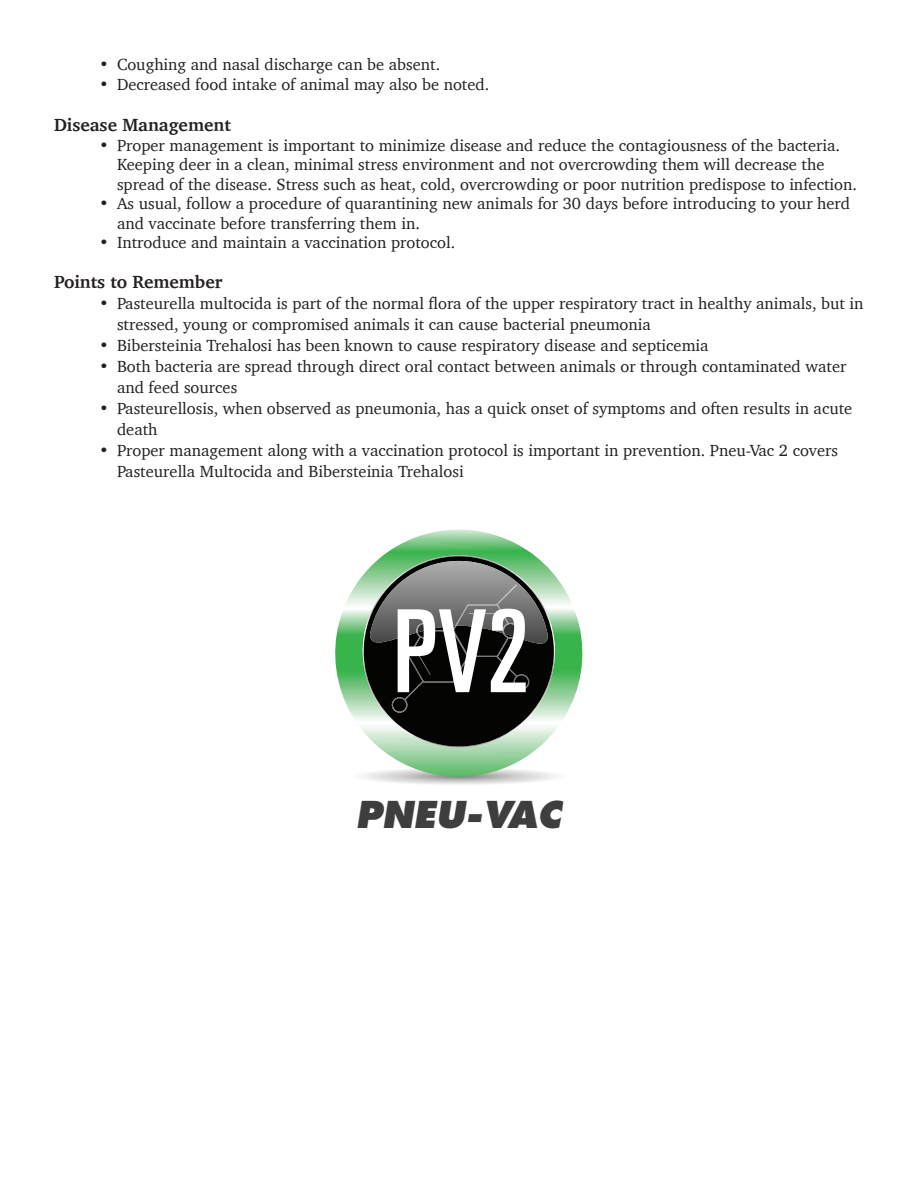
<style>
.page{position:relative;width:918px;height:1188px;background:#fff}
.page>*{position:absolute;margin:0;border:0;box-sizing:border-box;transform-origin:0 0}
.t1{font:ultra-condensed 114.75px "Univers";color:#fff}
.t2{font:italic 800 36px "Futura";color:#3e3e3f}
.t3{font:700 18px "Charter";color:#231f20}
.Level1_Indent_Bullet{font:16.5px/21px "Charter";color:#231f20}
</style>
<div class="page">
<svg style="left:362px;top:777px;width:195px;height:8px"></svg>
<svg style="left:335px;top:530px;width:248px;height:247px"></svg>
<svg style="left:350px;top:555px;width:217px;height:192px;background:#59675a"></svg>
<p class="Level1_Indent_Bullet" style="left:99px;top:54px;width:343px">• Coughing and nasal discharge can be absent.</p>
<p class="Level1_Indent_Bullet" style="left:99px;top:73px;width:392px">• Decreased food intake of animal may also be noted.</p>
<p class="t3" style="left:54px;top:109px;width:178px">Disease Management</p>
<p class="Level1_Indent_Bullet" style="left:117px;top:135px;width:742px;line-height:19.5px;text-indent:-18px">• Proper management is important to minimize disease and reduce the contagiousness of the bacteria.<br>Keeping deer in a clean, minimal stress environment and not overcrowding them will decrease the spread of the disease. Stress such as heat, cold, overcrowding or poor nutrition predispose to infection.</p>
<p class="Level1_Indent_Bullet" style="left:117px;top:193px;width:735px;line-height:19.5px;text-indent:-18px">• As usual, follow a procedure of quarantining new animals for 30 days before introducing to your herd and vaccinate before transferring them in.</p>
<p class="Level1_Indent_Bullet" style="left:99px;top:232px;width:358px">• Introduce and maintain a vaccination protocol.</p>
<p class="t3" style="left:54px;top:266px;width:170px">Points to Remember</p>
<p class="Level1_Indent_Bullet" style="left:117px;top:292px;width:748px;text-indent:-18px">• Pasteurella multocida is part of the normal flora of the upper respiratory tract in healthy animals, but in stressed, young or compromised animals it can cause bacterial pneumonia</p>
<p class="Level1_Indent_Bullet" style="left:99px;top:334px;width:611px">• Bibersteinia Trehalosi has been known to cause respiratory disease and septicemia</p>
<p class="Level1_Indent_Bullet" style="left:117px;top:355px;width:731px;text-indent:-18px">• Both bacteria are spread through direct oral contact between animals or through contaminated water and feed sources</p>
<p class="Level1_Indent_Bullet" style="left:117px;top:397px;width:737px;text-indent:-18px">• Pasteurellosis, when observed as pneumonia, has a quick onset of symptoms and often results in acute death</p>
<p class="Level1_Indent_Bullet" style="left:117px;top:439px;width:723px;text-indent:-18px">• Proper management along with a vaccination protocol is important in prevention. Pneu-Vac 2 covers<br>Pasteurella Multocida and Bibersteinia Trehalosi</p>
<p class="t1" style="left:393px;top:586px;width:138px">PV2</p>
<p class="t2" style="left:356px;top:791px;width:207px">PNEU-VAC</p>
</div>
